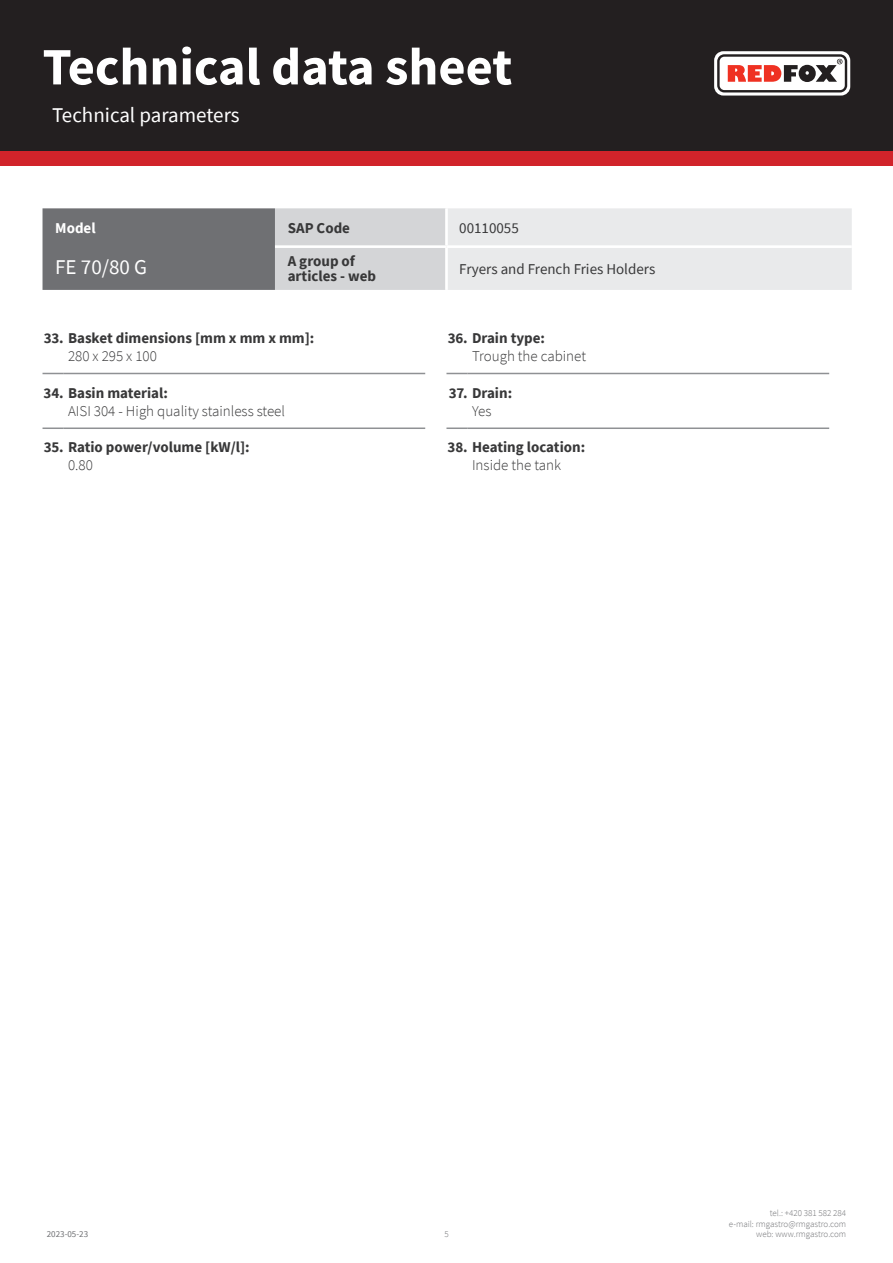
<style>
.page{position:relative;width:893px;height:1263px;background:#fff}
.page>*{position:absolute;margin:0;border:0;box-sizing:border-box;transform-origin:0 0}
.t1{font:700 52.5px "Source Sans Pro";color:#fff}
.kapitola{font:21px "Source Sans Pro";color:#fff}
.tabulka_-_headline{font:21px "Source Sans Pro";color:#fff}
.WebTechnicalNr{font:700 15px "Source Sans Pro";color:#383839}
.WebTechnicalValue{font:300 15px "Source Sans Pro";color:#383839}
.tabulka_-_text{font:15px "Source Sans Pro";color:#383839}
.tabulka_-_text-2{font:700 15px/15px "Source Sans Pro";color:#383839}
.tabulka_-_text-3{font:700 15px "Source Sans Pro";color:#fff}
.t2{font:300 9px/10.8px "Source Sans Pro";color:#6f7073;text-align:right}
.t3{font:9px "Source Sans Pro";color:#6f7073}
</style>
<div class="page">
<div style="left:0;top:0;width:893px;height:166px;background:#d1232a"></div>
<div style="left:0;top:0;width:893px;height:151px;background:#231f20"></div>
<svg style="left:714px;top:51px;width:136px;height:45px"></svg>
<hr style="left:64px;top:373px;width:361px;height:1px;background:#8f9194">
<hr style="left:468px;top:373px;width:361px;height:1px;background:#8f9194">
<hr style="left:64px;top:427px;width:361px;height:2px;background:#8f9194">
<hr style="left:468px;top:427px;width:361px;height:2px;background:#8f9194">
<svg style="left:43px;top:373px;width:21px;height:1px"></svg>
<svg style="left:446px;top:373px;width:22px;height:1px"></svg>
<hr style="left:43px;top:427px;width:21px;height:2px;background:#8f9194">
<hr style="left:446px;top:427px;width:22px;height:2px;background:#8f9194">
<svg style="left:43px;top:208px;width:809px;height:82px;background:#c0c1c3"></svg>
<hr style="left:445px;top:208px;width:3px;height:37px;background:#fff">
<hr style="left:275px;top:245px;width:171px;height:3px;background:#fff">
<hr style="left:446px;top:245px;width:406px;height:3px;background:#fff">
<hr style="left:445px;top:248px;width:3px;height:42px;background:#fff">
<h1 class="t1" style="left:43px;top:31px;width:471px">Technical data sheet</h1>
<p class="kapitola" style="left:52px;top:101px;width:189px">Technical parameters</p>
<p class="tabulka_-_text-3" style="left:55px;top:218px;width:42px">Model</p>
<p class="tabulka_-_text-2" style="left:288px;top:220px;width:64px">SAP Code</p>
<p class="tabulka_-_text" style="left:459px;top:219px;width:61px">00110055</p>
<p class="tabulka_-_headline" style="left:55px;top:254px;width:93px">FE 70/80 G</p>
<p class="tabulka_-_text-2" style="left:288px;top:254px;width:90px">A group of articles - web</p>
<p class="tabulka_-_text" style="left:459px;top:259px;width:198px">Fryers and French Fries Holders</p>
<p class="WebTechnicalNr" style="left:44px;top:328px;width:272px">33. Basket dimensions [mm x mm x mm]:</p>
<p class="WebTechnicalValue" style="left:68px;top:347px;width:90px">280 x 295 x 100</p>
<p class="WebTechnicalNr" style="left:448px;top:328px;width:99px">36. Drain type:</p>
<p class="WebTechnicalValue" style="left:472px;top:347px;width:116px">Trough the cabinet</p>
<p class="WebTechnicalNr" style="left:44px;top:382px;width:126px">34. Basin material:</p>
<p class="WebTechnicalValue" style="left:68px;top:401px;width:219px">AISI 304 - High quality stainless steel</p>
<p class="WebTechnicalNr" style="left:449px;top:382px;width:65px">37. Drain:</p>
<p class="WebTechnicalValue" style="left:472px;top:401px;width:21px">Yes</p>
<p class="WebTechnicalNr" style="left:44px;top:437px;width:207px">35. Ratio power/volume [kW/l]:</p>
<p class="WebTechnicalValue" style="left:68px;top:456px;width:26px">0.80</p>
<p class="WebTechnicalNr" style="left:448px;top:437px;width:139px">38. Heating location:</p>
<p class="WebTechnicalValue" style="left:472px;top:456px;width:90px">Inside the tank</p>
<p class="t3" style="left:47px;top:1229px;width:43px">2023-05-23</p>
<p class="t2" style="left:444px;top:1229px;width:6px">5</p>
<p class="t2" style="left:729px;top:1207px;width:119px">tel.: +420 381 582 284<br>e-mail: rmgastro@rmgastro.com web: www.rmgastro.com</p>
</div>
